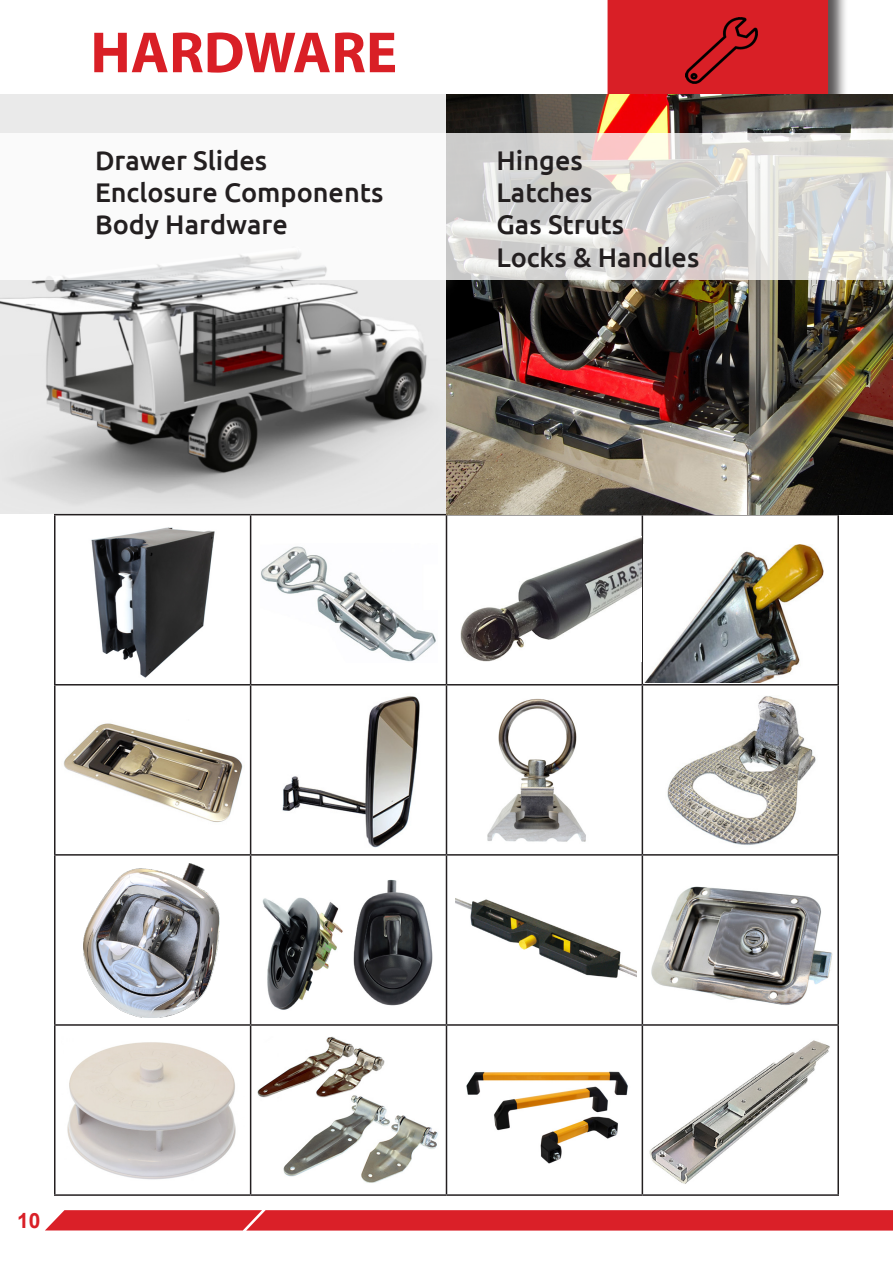
<style>
.page{position:relative;width:893px;height:1263px;background:#fff}
.page>*{position:absolute;margin:0;border:0;box-sizing:border-box;transform-origin:0 0}
.t1{font:700 58.5px "Myriad Pro";color:#d91f26}
.t2{font:500 27px "Ubuntu";color:#231f20}
.t3{font:700 21px "Arial";color:#d92027}
</style>
<div class="page">
<div style="left:607px;top:0;width:241px;height:150px;background:#231f20;opacity:.75"></div>
<div style="left:608px;top:0;width:220px;height:95px;background:#d91f26"></div>
<img style="left:0;top:95px;width:446px;height:419px">
<hr style="left:54px;top:514px;width:197px;height:1px;background:#231f20">
<hr style="left:54px;top:515px;width:2px;height:169px;background:#231f20">
<hr style="left:251px;top:514px;width:195px;height:1px;background:#231f20">
<hr style="left:250px;top:515px;width:1px;height:169px;background:#231f20">
<hr style="left:446px;top:515px;width:1px;height:169px;background:#231f20">
<hr style="left:642px;top:515px;width:1px;height:169px;background:#231f20">
<hr style="left:837px;top:515px;width:2px;height:169px;background:#231f20">
<hr style="left:54px;top:684px;width:197px;height:1px;background:#231f20">
<hr style="left:54px;top:685px;width:2px;height:169px;background:#231f20">
<hr style="left:251px;top:684px;width:195px;height:1px;background:#231f20">
<hr style="left:250px;top:685px;width:1px;height:169px;background:#231f20">
<hr style="left:446px;top:684px;width:196px;height:1px;background:#231f20">
<hr style="left:446px;top:685px;width:1px;height:169px;background:#231f20">
<hr style="left:642px;top:684px;width:197px;height:1px;background:#231f20">
<hr style="left:642px;top:685px;width:1px;height:169px;background:#231f20">
<hr style="left:837px;top:685px;width:2px;height:169px;background:#231f20">
<hr style="left:54px;top:854px;width:197px;height:2px;background:#231f20">
<hr style="left:54px;top:856px;width:2px;height:168px;background:#231f20">
<hr style="left:251px;top:854px;width:195px;height:2px;background:#231f20">
<hr style="left:250px;top:856px;width:1px;height:168px;background:#231f20">
<hr style="left:446px;top:854px;width:196px;height:2px;background:#231f20">
<hr style="left:446px;top:856px;width:1px;height:168px;background:#231f20">
<hr style="left:642px;top:854px;width:197px;height:2px;background:#231f20">
<hr style="left:642px;top:856px;width:1px;height:168px;background:#231f20">
<hr style="left:837px;top:856px;width:2px;height:168px;background:#231f20">
<hr style="left:54px;top:1024px;width:197px;height:2px;background:#231f20">
<hr style="left:54px;top:1026px;width:2px;height:168px;background:#231f20">
<hr style="left:251px;top:1024px;width:195px;height:2px;background:#231f20">
<hr style="left:250px;top:1026px;width:1px;height:168px;background:#231f20">
<hr style="left:446px;top:1024px;width:196px;height:2px;background:#231f20">
<hr style="left:446px;top:1026px;width:1px;height:168px;background:#231f20">
<hr style="left:642px;top:1024px;width:197px;height:2px;background:#231f20">
<hr style="left:642px;top:1026px;width:1px;height:168px;background:#231f20">
<hr style="left:837px;top:1026px;width:2px;height:168px;background:#231f20">
<hr style="left:54px;top:1194px;width:197px;height:2px;background:#231f20">
<hr style="left:251px;top:1194px;width:195px;height:2px;background:#231f20">
<hr style="left:446px;top:1194px;width:196px;height:2px;background:#231f20">
<hr style="left:642px;top:1194px;width:197px;height:2px;background:#231f20">
<img style="left:83px;top:863px;width:137px;height:154px">
<img style="left:63px;top:723px;width:180px;height:100px">
<img style="left:667px;top:696px;width:149px;height:149px">
<img style="left:282px;top:696px;width:138px;height:152px">
<img style="left:261px;top:546px;width:175px;height:116px">
<img style="left:644px;top:544px;width:179px;height:139px">
<img style="left:461px;top:537px;width:180px;height:125px">
<img style="left:487px;top:698px;width:99px;height:144px">
<img style="left:91px;top:527px;width:124px;height:151px">
<img style="left:652px;top:886px;width:181px;height:119px">
<img style="left:446px;top:95px;width:447px;height:420px">
<svg style="left:0;top:133px;width:893px;height:147px;fill:#faf9f6"></svg>
<img style="left:649px;top:1040px;width:181px;height:144px">
<img style="left:257px;top:1036px;width:181px;height:147px">
<img style="left:455px;top:898px;width:181px;height:80px">
<img style="left:466px;top:1071px;width:162px;height:93px">
<img style="left:262px;top:879px;width:171px;height:131px">
<img style="left:67px;top:1042px;width:169px;height:138px">
<div style="left:45px;top:1210px;width:848px;height:20px;background:#da2028"></div>
<img style="left:686px;top:17px;width:72px;height:67px">
<p class="t1" style="left:90px;top:14px;width:308px">HARDWARE</p>
<p class="t2" style="left:95px;top:143px;width:174px">Drawer Slides</p>
<p class="t2" style="left:95px;top:175px;width:290px">Enclosure Components</p>
<p class="t2" style="left:95px;top:208px;width:194px">Body Hardware</p>
<p class="t2" style="left:496px;top:143px;width:88px">Hinges</p>
<p class="t2" style="left:496px;top:175px;width:98px">Latches</p>
<p class="t2" style="left:496px;top:208px;width:129px">Gas Struts</p>
<p class="t2" style="left:496px;top:240px;width:204px">Locks &amp; Handles</p>
<p class="t3" style="left:17px;top:1206px;width:25px">10</p>
</div>
